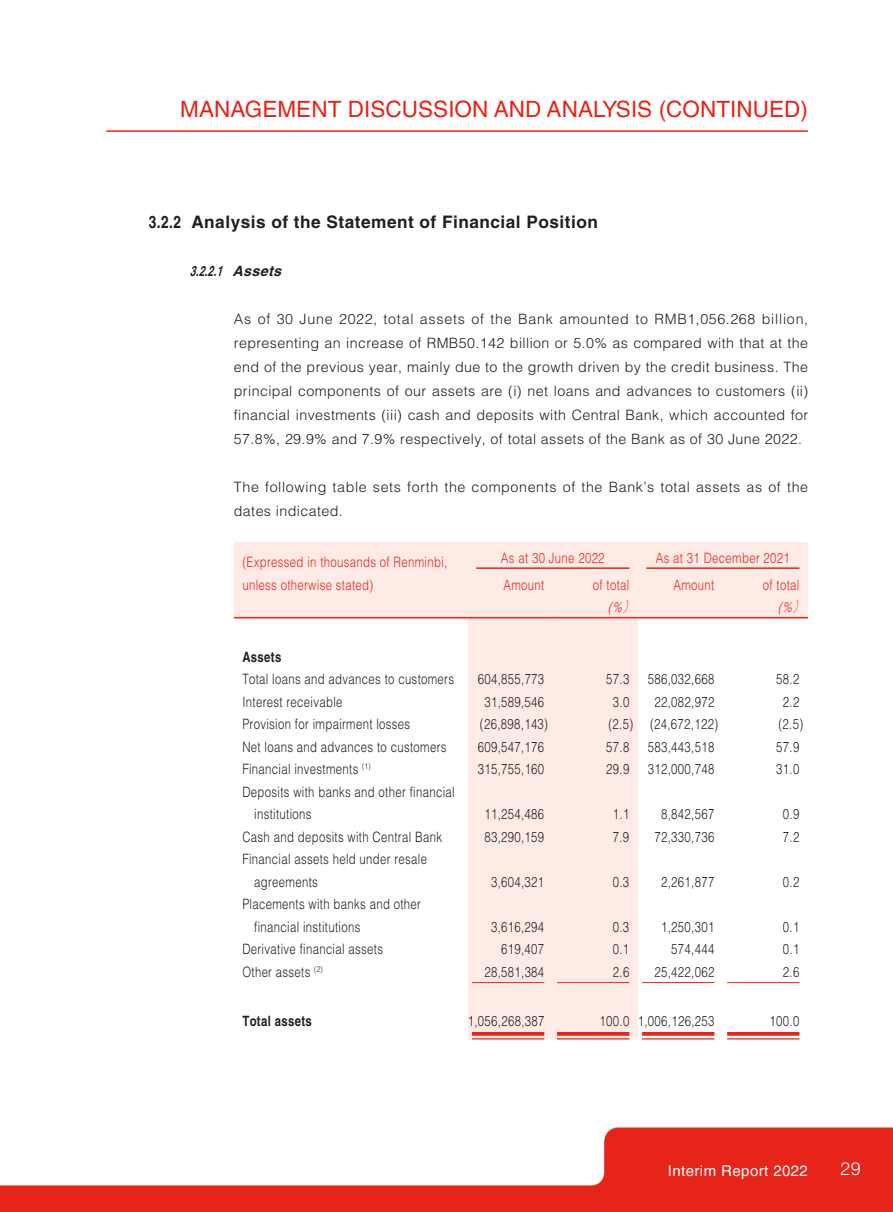
<style>
.page{position:relative;width:893px;height:1212px;background:#fff}
.page>*{position:absolute;margin:0;border:0;box-sizing:border-box;transform-origin:0 0}
.t1{font:22.5px "Helvetica LT Std";letter-spacing:.005em;color:#e72419}
.t2{font:300 18px "Helvetica LT Std";color:#fff}
.t3{font:700 17.25px "Helvetica LT Std";letter-spacing:.03em;color:#231f20;scale:.8 1}
.t4{font:15px "Helvetica LT Std";letter-spacing:.03em;color:#fff}
.t5{font:300 14.25px/22.5px "Helvetica LT Std";letter-spacing:.03em;color:#231f20;scale:.8 1}
.t6{font:300 14.25px/24px "Helvetica LT Std";letter-spacing:.03em;color:#231f20;text-align:justify}
.t7{font:300 14.25px/22.5px "Helvetica LT Std";letter-spacing:.03em;color:#e72419;scale:.8 1}
.t8{font:700 14.25px "Helvetica LT Std";letter-spacing:.03em;color:#231f20;scale:.8 1}
.t9{font:italic 700 14.25px "Helvetica LT Std";color:#231f20;scale:.7 1}
.t10{font:italic 300 14.25px "Helvetica LT Std";color:#e72419;scale:.8 1}
.s1{font-family:"M Hei HK"}
</style>
<div class="page">
<img style="left:0;top:617px;width:893px;height:595px">
<hr style="left:106px;top:130px;width:702px;height:2px;background:#e72419">
<svg style="left:234px;top:542px;width:574px;height:497px"></svg>
<hr style="left:476px;top:567px;width:153px;height:2px;background:#e72419">
<hr style="left:646px;top:567px;width:153px;height:2px;background:#e72419">
<hr style="left:234px;top:617px;width:234px;height:1px;background:#e72419">
<hr style="left:468px;top:617px;width:85px;height:1px;background:#e72419">
<hr style="left:553px;top:617px;width:85px;height:1px;background:#e72419">
<hr style="left:638px;top:617px;width:85px;height:1px;background:#e72419">
<hr style="left:723px;top:617px;width:85px;height:1px;background:#e72419">
<hr style="left:472px;top:982px;width:72px;height:1px;background:#e72419">
<hr style="left:557px;top:982px;width:72px;height:1px;background:#e72419">
<hr style="left:642px;top:982px;width:72px;height:1px;background:#e72419">
<hr style="left:727px;top:982px;width:72px;height:1px;background:#e72419">
<svg style="left:472px;top:1032px;width:72px;height:4px"></svg>
<hr style="left:472px;top:1038px;width:72px;height:1px;background:#e72419">
<svg style="left:557px;top:1032px;width:72px;height:4px"></svg>
<hr style="left:557px;top:1038px;width:72px;height:1px;background:#e72419">
<svg style="left:642px;top:1032px;width:72px;height:4px"></svg>
<hr style="left:642px;top:1038px;width:72px;height:1px;background:#e72419">
<svg style="left:727px;top:1032px;width:72px;height:4px"></svg>
<hr style="left:727px;top:1038px;width:72px;height:1px;background:#e72419">
<h1 class="t1" style="left:180px;top:96px;width:629px">MANAGEMENT DISCUSSION AND ANALYSIS (CONTINUED)</h1>
<p class="t3" style="left:149px;top:211px;width:563px">3.2.2 Analysis of the Statement of Financial Position</p>
<p class="t9" style="left:190px;top:262px;width:138px">3.2.2.1 Assets</p>
<p class="t6" style="left:234px;top:307px;width:576px">As of 30 June 2022, total assets of the Bank amounted to RMB1,056.268 billion, representing an increase of RMB50.142 billion or 5.0% as compared with that at the end of the previous year, mainly due to the growth driven by the credit business. The principal components of our assets are (i) net loans and advances to customers (ii) financial investments (iii) cash and deposits with Central Bank, which accounted for 57.8%, 29.9% and 7.9% respectively, of total assets of the Bank as of 30 June 2022.</p>
<p class="t6" style="left:234px;top:475px;width:576px">The following table sets forth the components of the Bank’s total assets as of the dates indicated.</p>
<p class="t7" style="left:242px;top:551px;width:258px">(Expressed in thousands of Renminbi, unless otherwise stated)</p>
<p class="t7" style="left:501px;top:546px;width:131px">As at 30 June 2022</p>
<p class="t7" style="left:656px;top:546px;width:169px">As at 31 December 2021</p>
<p class="t7" style="left:503px;top:573px;width:53px">Amount</p>
<p class="t7" style="left:593px;top:573px;width:47px">of total</p>
<p class="t7" style="left:673px;top:573px;width:53px">Amount</p>
<p class="t7" style="left:763px;top:573px;width:47px">of total</p>
<p class="t10" style="left:608px;top:598px;width:39px">(%<span class="s1">）</span></p>
<p class="t10" style="left:778px;top:598px;width:39px">(%<span class="s1">）</span></p>
<p class="t8" style="left:242px;top:648px;width:50px">Assets</p>
<p class="t5" style="left:242px;top:668px;width:266px">Total loans and advances to customers</p>
<p class="t5" style="left:478px;top:668px;width:85px">604,855,773</p>
<p class="t5" style="left:606px;top:668px;width:30px">57.3</p>
<p class="t5" style="left:648px;top:668px;width:85px">586,032,668</p>
<p class="t5" style="left:776px;top:668px;width:30px">58.2</p>
<p class="t5" style="left:242px;top:690px;width:127px">Interest receivable</p>
<p class="t5" style="left:484px;top:690px;width:76px">31,589,546</p>
<p class="t5" style="left:613px;top:690px;width:22px">3.0</p>
<p class="t5" style="left:654px;top:690px;width:76px">22,082,972</p>
<p class="t5" style="left:783px;top:690px;width:22px">2.2</p>
<p class="t5" style="left:242px;top:713px;width:211px">Provision for impairment losses</p>
<p class="t5" style="left:480px;top:713px;width:87px">(26,898,143)</p>
<p class="t5" style="left:608px;top:713px;width:139px">(2.5) (24,672,122)</p>
<p class="t5" style="left:778px;top:713px;width:32px">(2.5)</p>
<p class="t5" style="left:242px;top:735px;width:257px">Net loans and advances to customers</p>
<p class="t5" style="left:478px;top:735px;width:85px">609,547,176</p>
<p class="t5" style="left:606px;top:735px;width:30px">57.8</p>
<p class="t5" style="left:648px;top:735px;width:85px">583,443,518</p>
<p class="t5" style="left:776px;top:735px;width:30px">57.9</p>
<p class="t5" style="left:242px;top:758px;width:162px">Financial investments <sup>(1)</sup></p>
<p class="t5" style="left:478px;top:758px;width:85px">315,755,160</p>
<p class="t5" style="left:606px;top:758px;width:30px">29.9</p>
<p class="t5" style="left:648px;top:758px;width:85px">312,000,748</p>
<p class="t5" style="left:776px;top:758px;width:30px">31.0</p>
<p class="t5" style="left:254px;top:780px;width:252px;text-indent:-12px">Deposits with banks and other financial institutions</p>
<p class="t5" style="left:484px;top:803px;width:76px">11,254,486</p>
<p class="t5" style="left:613px;top:803px;width:22px">1.1</p>
<p class="t5" style="left:661px;top:803px;width:68px">8,842,567</p>
<p class="t5" style="left:783px;top:803px;width:22px">0.9</p>
<p class="t5" style="left:242px;top:825px;width:251px">Cash and deposits with Central Bank</p>
<p class="t5" style="left:484px;top:825px;width:76px">83,290,159</p>
<p class="t5" style="left:613px;top:825px;width:22px">7.9</p>
<p class="t5" style="left:654px;top:825px;width:76px">72,330,736</p>
<p class="t5" style="left:783px;top:825px;width:22px">7.2</p>
<p class="t5" style="left:254px;top:848px;width:218px;text-indent:-12px">Financial assets held under resale agreements</p>
<p class="t5" style="left:491px;top:870px;width:68px">3,604,321</p>
<p class="t5" style="left:613px;top:870px;width:22px">0.3</p>
<p class="t5" style="left:661px;top:870px;width:68px">2,261,877</p>
<p class="t5" style="left:783px;top:870px;width:22px">0.2</p>
<p class="t5" style="left:254px;top:893px;width:210px;text-indent:-12px">Placements with banks and other financial institutions</p>
<p class="t5" style="left:491px;top:915px;width:68px">3,616,294</p>
<p class="t5" style="left:613px;top:915px;width:22px">0.3</p>
<p class="t5" style="left:661px;top:915px;width:68px">1,250,301</p>
<p class="t5" style="left:783px;top:915px;width:22px">0.1</p>
<p class="t5" style="left:242px;top:938px;width:177px">Derivative financial assets</p>
<p class="t5" style="left:501px;top:938px;width:55px">619,407</p>
<p class="t5" style="left:613px;top:938px;width:22px">0.1</p>
<p class="t5" style="left:671px;top:938px;width:55px">574,444</p>
<p class="t5" style="left:783px;top:938px;width:22px">0.1</p>
<p class="t5" style="left:242px;top:960px;width:102px">Other assets <sup>(2)</sup></p>
<p class="t5" style="left:484px;top:960px;width:76px">28,581,384</p>
<p class="t5" style="left:613px;top:960px;width:22px">2.6</p>
<p class="t5" style="left:654px;top:960px;width:76px">25,422,062</p>
<p class="t5" style="left:783px;top:960px;width:22px">2.6</p>
<p class="t8" style="left:242px;top:1012px;width:88px">Total assets</p>
<p class="t5" style="left:468px;top:1010px;width:97px">1,056,268,387</p>
<p class="t5" style="left:599px;top:1010px;width:145px">100.0 1,006,126,253</p>
<p class="t5" style="left:770px;top:1010px;width:39px">100.0</p>
<p class="t4" style="left:668px;top:1162px;width:142px">Interim Report 2022</p>
<p class="t2" style="left:840px;top:1158px;width:22px">29</p>
</div>
